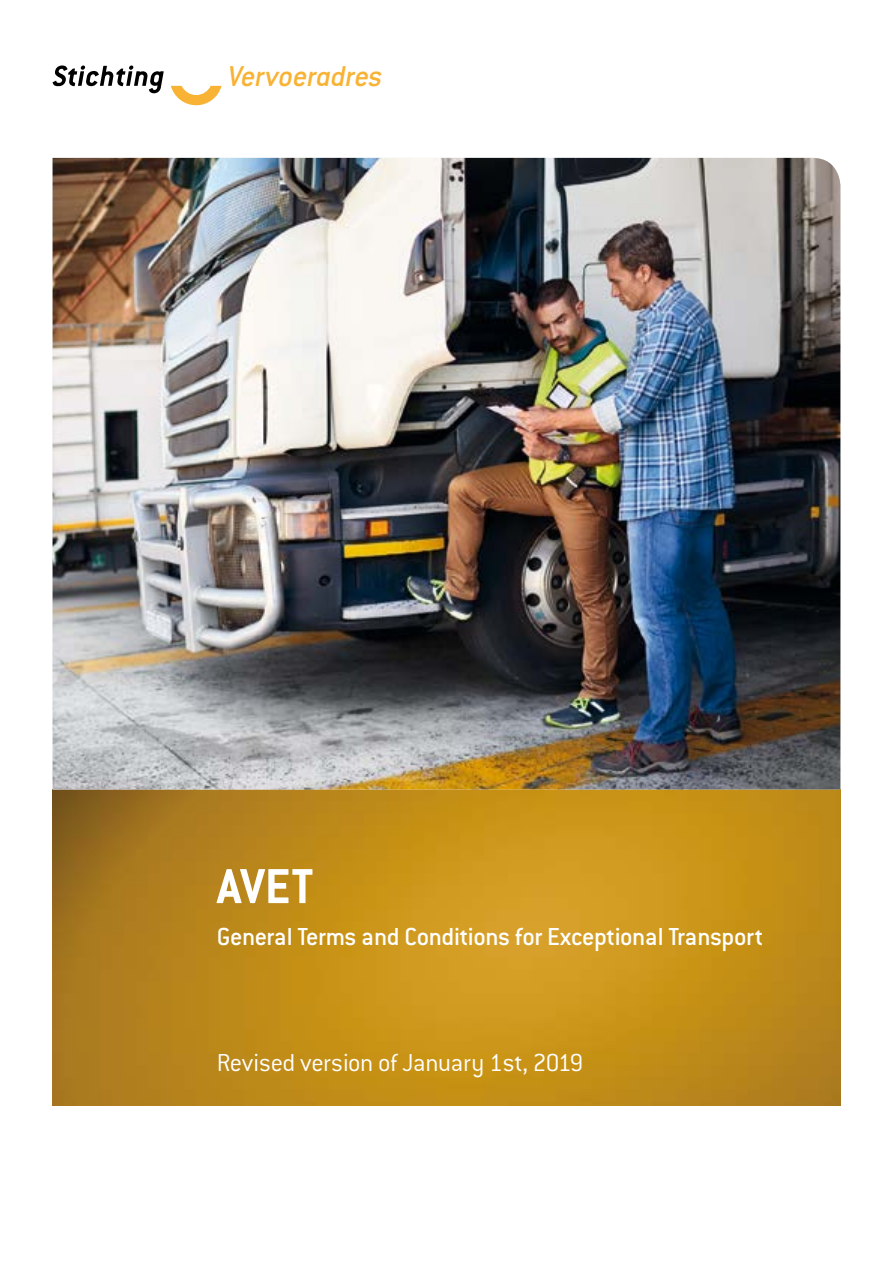
<style>
.page{position:relative;width:893px;height:1263px;background:#fff}
.page>*{position:absolute;margin:0;border:0;box-sizing:border-box;transform-origin:0 0}
.t1{font:700 54px "Conduit ITC Pro";color:#fff}
.t2{font:italic 500 31.5px "Conduit ITC Pro";letter-spacing:-.015em;color:#f8b334}
.t3{font:500 27px "Conduit ITC Pro";letter-spacing:-.015em;color:#fff}
.t4{font:300 27px "Conduit ITC Pro";letter-spacing:-.01em;color:#fff}
</style>
<div class="page">
<svg style="left:53px;top:66px;width:111px;height:27px"></svg>
<svg style="left:171px;top:86px;width:51px;height:19px"></svg>
<img style="left:53px;top:789px;width:787px;height:316px">
<img style="left:53px;top:158px;width:787px;height:631px">
<p class="t2" style="left:228px;top:58px;width:156px">Vervoeradres</p>
<h1 class="t1" style="left:217px;top:855px;width:98px">AVET</h1>
<p class="t3" style="left:217px;top:921px;width:548px">General Terms and Conditions for Exceptional Transport</p>
<p class="t4" style="left:217px;top:1048px;width:368px">Revised version of January 1st, 2019</p>
</div>
